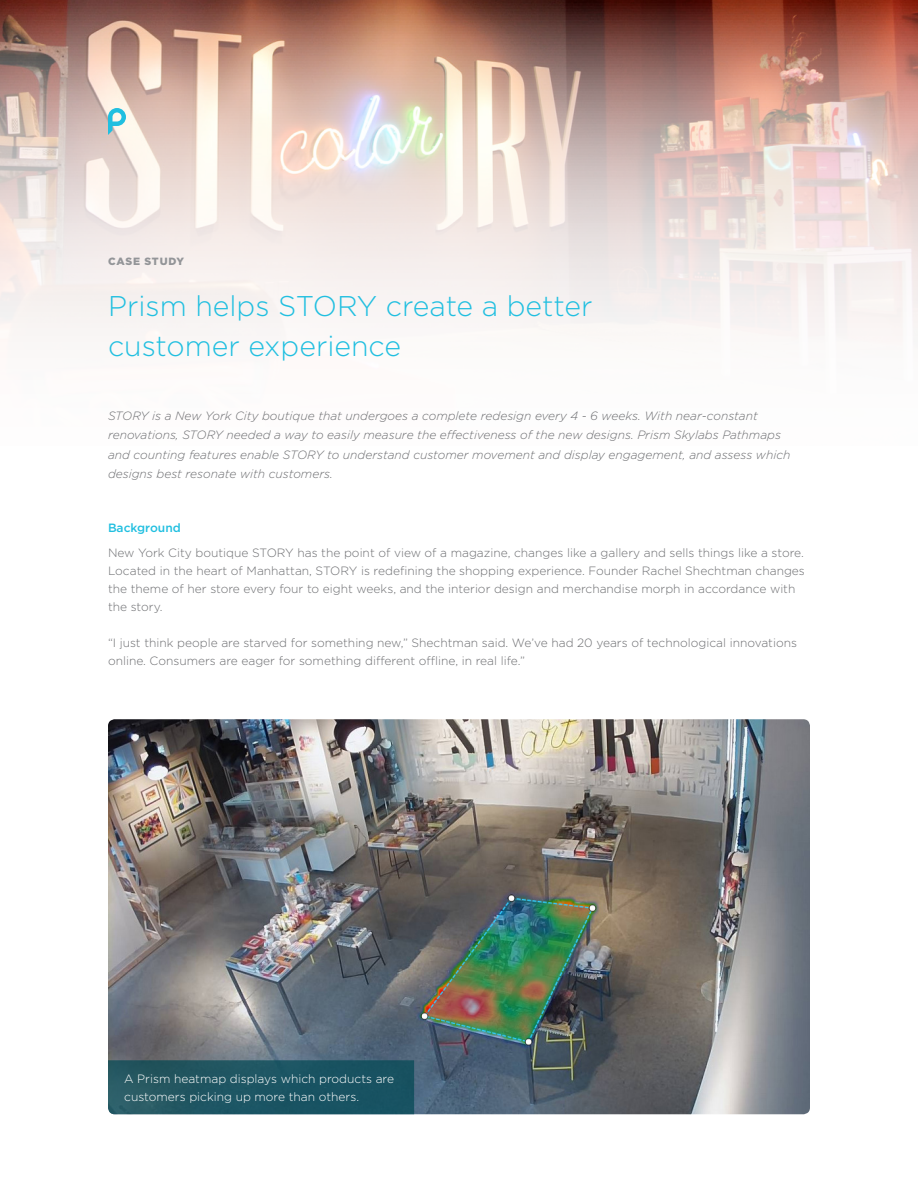
<style>
.page{position:relative;width:918px;height:1188px;background:#fff}
.page>*{position:absolute;margin:0;border:0;box-sizing:border-box;transform-origin:0 0}
.t1{font:300 28.5px/39.9px "Gotham HTF";color:#21bfe0}
.t2{font:300 12px/18px "Gotham HTF";color:#6d6e71}
.t3{font:italic 300 12px/19.5px "Gotham HTF";color:#6d6e71}
.t4{font:300 12px/18px "Gotham HTF";color:#fff}
.t5{font:500 12px "Gotham HTF";color:#21bfe0}
.t6{font:900 10.5px "Gotham HTF";letter-spacing:.07em;color:#939598}
</style>
<div class="page">
<img style="left:0;top:0;width:918px;height:336px">
<svg style="left:108px;top:108px;width:18px;height:27px"></svg>
<img style="left:108px;top:719px;width:702px;height:395px">
<svg style="left:108px;top:1060px;width:306px;height:54px;background:#1e5562"></svg>
<p class="t6" style="left:108px;top:256px;width:78px">CASE STUDY</p>
<h1 class="t1" style="left:108px;top:286px;width:486px">Prism helps STORY create a better customer experience</h1>
<p class="t3" style="left:108px;top:406px;width:684px">STORY is a New York City boutique that undergoes a complete redesign every 4 - 6 weeks. With near-constant renovations, STORY needed a way to easily measure the effectiveness of the new designs. Prism Skylabs Pathmaps and counting features enable STORY to understand customer movement and display engagement, and assess which designs best resonate with customers.</p>
<p class="t5" style="left:108px;top:521px;width:74px">Background</p>
<p class="t2" style="left:108px;top:544px;width:698px">New York City boutique STORY has the point of view of a magazine, changes like a gallery and sells things like a store.<br>Located in the heart of Manhattan, STORY is redefining the shopping experience. Founder Rachel Shechtman changes the theme of her store every four to eight weeks, and the interior design and merchandise morph in accordance with the story.</p>
<p class="t2" style="left:108px;top:634px;width:691px">“I just think people are starved for something new,” Shechtman said. We’ve had 20 years of technological innovations online. Consumers are eager for something different offline, in real life.”</p>
<p class="t4" style="left:124px;top:1070px;width:271px">A Prism heatmap displays which products are customers picking up more than others.</p>
</div>
